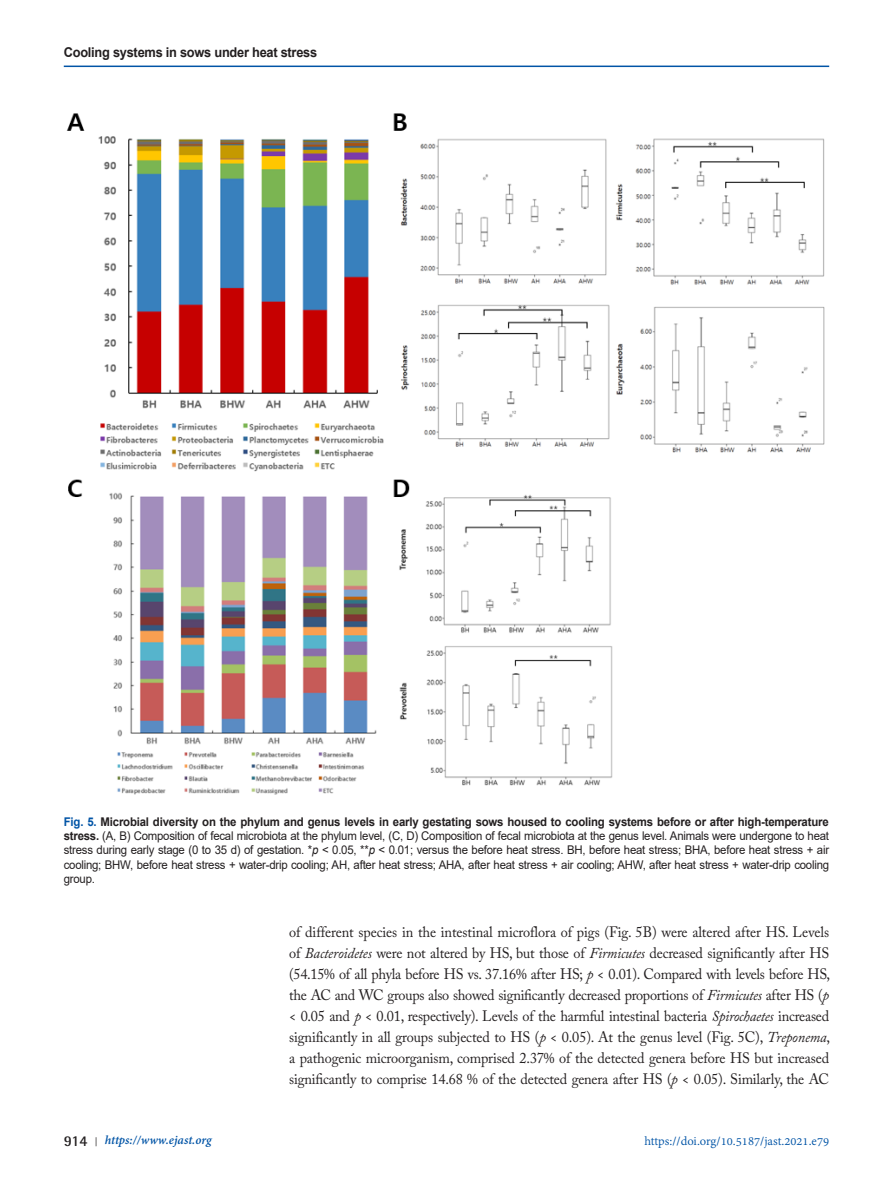
<style>
.page{position:relative;width:893px;height:1191px;background:#fff}
.page>*{position:absolute;margin:0;border:0;box-sizing:border-box;transform-origin:0 0}
.표준{font:15px/21px "Adobe Caslon Pro";letter-spacing:-.015em;color:#231f20;text-align:justify;scale:.95 1}
.t1{font:13.5px "Adobe Devanagari";color:#0154a6}
.t2{font:700 13.5px "Arial";letter-spacing:-.02em;color:#231f20;scale:.95 1}
.t3{font:italic 700 13.5px "Adobe Devanagari";color:#0154a6}
.t4{font:12px/14.4px "Arial";letter-spacing:-.02em;color:#231f20;text-align:justify;scale:.95 1}
.s1{font-weight:700;color:#0154a6}
.s2{font-weight:700}
.s3{font-style:italic}
.s4{font-family:"Rotis Semi Sans Std";font-style:normal;font-size:15px;color:#231f20}
.s5{font-family:"Shonar Bangla";font-style:normal;font-size:12px;color:#231f20}
</style>
<div class="page">
<hr style="left:64px;top:66px;width:765px;height:1px;background:#0154a6">
<img style="left:66px;top:113px;width:759px;height:682px">
<p class="t2" style="left:64px;top:42px;width:268px">Cooling systems in sows under heat stress</p>
<p class="t4" style="left:64px;top:814px;width:807px"><span class="s1">Fig. 5.</span> <span class="s2">Microbial diversity on the phylum and genus levels in early gestating sows housed to cooling systems before or after high-temperature stress.</span> (A, B) Composition of fecal microbiota at the phylum level, (C, D) Composition of fecal microbiota at the genus level. Animals were undergone to heat stress during early stage (0 to 35 d) of gestation. *<span class="s3">p</span> &lt; 0.05, **<span class="s3">p</span> &lt; 0.01; versus the before heat stress. BH, before heat stress; BHA, before heat stress + air cooling; BHW, before heat stress + water-drip cooling; AH, after heat stress; AHA, after heat stress + air cooling; AHW, after heat stress + water-drip cooling group.</p>
<p class="표준" style="left:289px;top:921px;width:571px">of different species in the intestinal microflora of pigs (Fig. 5B) were altered after HS. Levels of <span class="s3">Bacteroidetes</span> were not altered by HS, but those of <span class="s3">Firmicutes</span> decreased significantly after HS (54.15% of all phyla before HS vs. 37.16% after HS; <span class="s3">p</span> &lt; 0.01). Compared with levels before HS, the AC and WC groups also showed significantly decreased proportions of <span class="s3">Firmicutes</span> after HS (<span class="s3">p </span>&lt; 0.05 and <span class="s3">p</span> &lt; 0.01, respectively). Levels of the harmful intestinal bacteria <span class="s3">Spirochaetes</span> increased significantly in all groups subjected to HS (<span class="s3">p</span> &lt; 0.05). At the genus level (Fig. 5C), <span class="s3">Treponema</span>, a pathogenic microorganism, comprised 2.37% of the detected genera before HS but increased significantly to comprise 14.68 % of the detected genera after HS (<span class="s3">p</span> &lt; 0.05). Similarly, the AC</p>
<p class="t3" style="left:64px;top:1132px;width:149px"><span class="s4">914</span> <span class="s5">|</span> https://www.ejast.org</p>
<p class="t1" style="left:644px;top:1133px;width:186px">https://doi.org/10.5187/jast.2021.e79</p>
</div>
